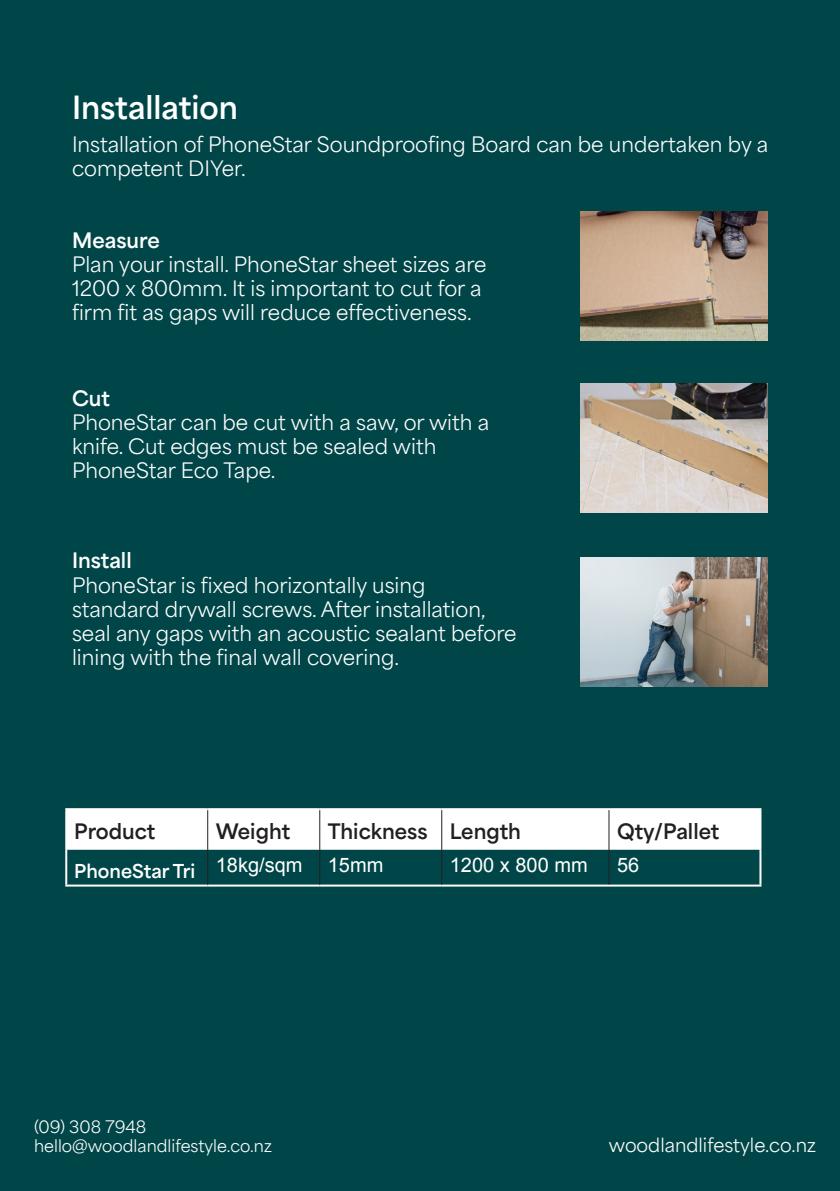
<style>
.page{position:relative;width:840px;height:1191px;background:#fff}
.page>*{position:absolute;margin:0;border:0;box-sizing:border-box;transform-origin:0 0}
.t1{font:700 30px "Area Normal";color:#fff}
.t2{font:20px/24px "Area Normal";color:#fff}
.t3{font:700 20px "Area Normal";color:#231f20}
.t4{font:20px "Arial";color:#fff}
.t5{font:700 20px "Area Normal";color:#fff}
.t6{font:18px "Area Normal";color:#fff}
.t7{font:700 18px "Area Normal";color:#fff}
.t8{font:16px "Area Normal";color:#fff}
</style>
<div class="page">
<div style="left:0;top:0;width:839px;height:1191px;background:#004648"></div>
<div style="left:67px;top:810px;width:692px;height:39px;background:#fff"></div>
<hr style="left:65px;top:808px;width:142px;height:2px;background:#fff">
<hr style="left:65px;top:810px;width:2px;height:39px;background:#fff">
<hr style="left:207px;top:808px;width:112px;height:2px;background:#fff">
<hr style="left:319px;top:808px;width:122px;height:2px;background:#fff">
<hr style="left:441px;top:808px;width:167px;height:2px;background:#fff">
<hr style="left:608px;top:808px;width:153px;height:2px;background:#fff">
<hr style="left:759px;top:810px;width:2px;height:39px;background:#fff">
<hr style="left:65px;top:849px;width:2px;height:35px;background:#fff">
<hr style="left:759px;top:849px;width:2px;height:35px;background:#fff">
<hr style="left:65px;top:884px;width:142px;height:2px;background:#fff">
<hr style="left:207px;top:884px;width:112px;height:2px;background:#fff">
<hr style="left:319px;top:884px;width:122px;height:2px;background:#fff">
<hr style="left:441px;top:884px;width:167px;height:2px;background:#fff">
<hr style="left:608px;top:884px;width:153px;height:2px;background:#fff">
<hr style="left:207px;top:810px;width:1px;height:39px;background:#231f20">
<hr style="left:319px;top:810px;width:1px;height:39px;background:#231f20">
<hr style="left:441px;top:810px;width:1px;height:39px;background:#231f20">
<hr style="left:608px;top:810px;width:1px;height:39px;background:#231f20">
<hr style="left:207px;top:849px;width:1px;height:35px;background:#231f20">
<hr style="left:319px;top:849px;width:1px;height:35px;background:#231f20">
<hr style="left:441px;top:849px;width:1px;height:35px;background:#231f20">
<hr style="left:608px;top:849px;width:1px;height:35px;background:#231f20">
<img style="left:580px;top:557px;width:187px;height:129px">
<img style="left:580px;top:384px;width:187px;height:128px">
<img style="left:580px;top:211px;width:187px;height:129px">
<p class="t1" style="left:72px;top:80px;width:167px">Installation</p>
<p class="t2" style="left:72px;top:129px;width:697px">Installation of PhoneStar Soundproofing Board can be undertaken by a competent DIYer.</p>
<p class="t5" style="left:72px;top:222px;width:89px">Measure</p>
<p class="t2" style="left:72px;top:249px;width:415px">Plan your install. PhoneStar sheet sizes are<br>1200 x 800mm. It is important to cut for a firm fit as gaps will reduce effectiveness.</p>
<p class="t5" style="left:72px;top:380px;width:39px">Cut</p>
<p class="t2" style="left:72px;top:408px;width:418px">PhoneStar can be cut with a saw, or with a knife. Cut edges must be sealed with</p>
<p class="t2" style="left:72px;top:456px;width:205px">PhoneStar Eco Tape.</p>
<p class="t5" style="left:72px;top:543px;width:61px">Install</p>
<p class="t2" style="left:72px;top:570px;width:355px">PhoneStar is fixed horizontally using</p>
<p class="t2" style="left:72px;top:594px;width:445px">standard drywall screws. After installation, seal any gaps with an acoustic sealant before lining with the final wall covering.</p>
<p class="t3" style="left:74px;top:813px;width:83px">Product</p>
<p class="t3" style="left:215px;top:813px;width:76px">Weight</p>
<p class="t3" style="left:327px;top:813px;width:101px">Thickness</p>
<p class="t3" style="left:449px;top:813px;width:73px">Length</p>
<p class="t3" style="left:616px;top:813px;width:104px">Qty/Pallet</p>
<p class="t7" style="left:74px;top:854px;width:122px">PhoneStar Tri</p>
<p class="t4" style="left:215px;top:852px;width:88px">18kg/sqm</p>
<p class="t4" style="left:327px;top:852px;width:57px">15mm</p>
<p class="t4" style="left:449px;top:852px;width:139px">1200 x 800 mm</p>
<p class="t4" style="left:616px;top:852px;width:24px">56</p>
<p class="t8" style="left:34px;top:1112px;width:114px">(09) 308 7948</p>
<p class="t8" style="left:34px;top:1131px;width:239px">hello@woodlandlifestyle.co.nz</p>
<p class="t6" style="left:608px;top:1129px;width:208px">woodlandlifestyle.co.nz</p>
</div>
